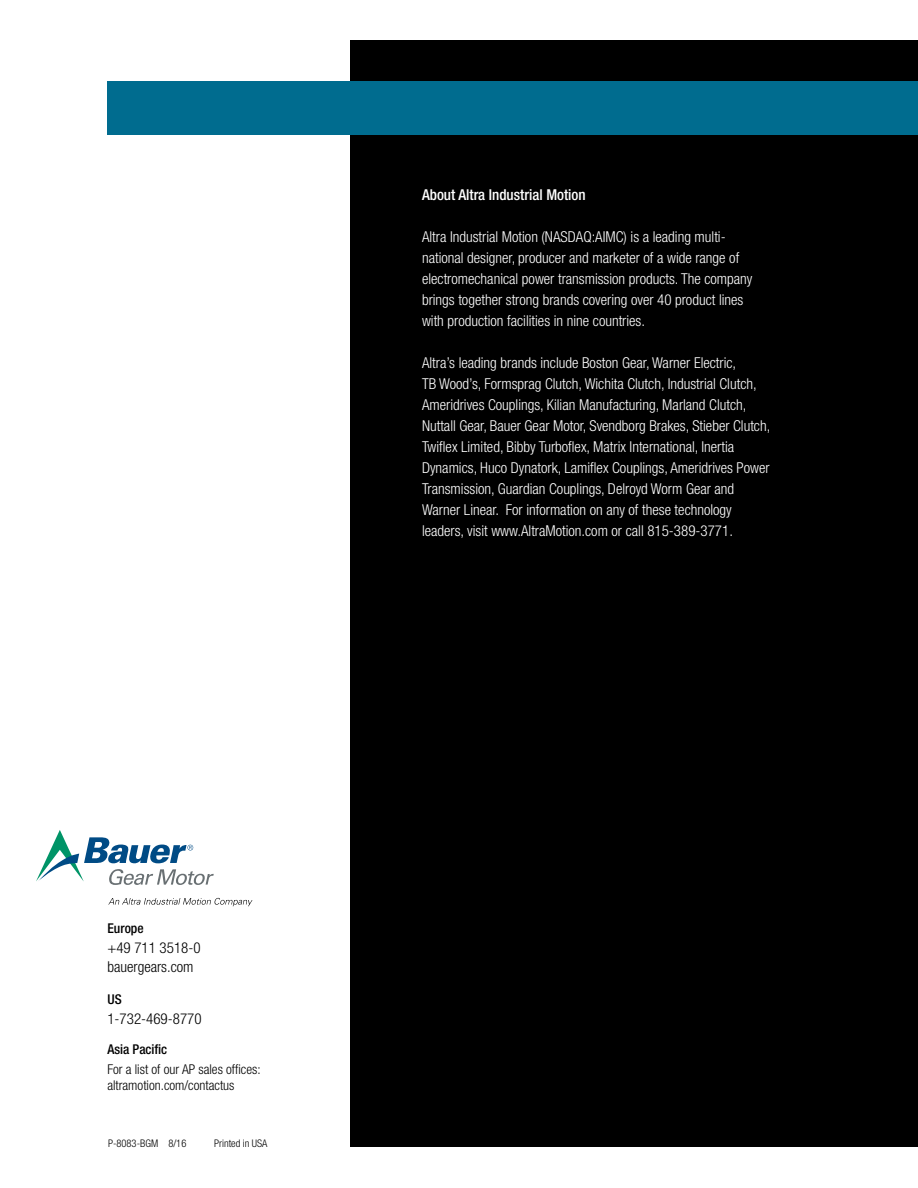
<style>
.page{position:relative;width:918px;height:1188px;background:#fff}
.page>*{position:absolute;margin:0;border:0;box-sizing:border-box;transform-origin:0 0}
.t1{font:300 condensed 15px/21px "Helvetica Neue LT Std";color:#fff}
.t2{font:300 condensed 15px/19.5px "Helvetica Neue LT Std";color:#000}
.t3{font:500 condensed 15px "Helvetica Neue LT Std";color:#fff}
.t4{font:300 condensed 13.5px/16.5px "Helvetica Neue LT Std";color:#000}
.t5{font:500 condensed 13.5px "Helvetica Neue LT Std";color:#000}
.t6{font:300 condensed 10.5px "Helvetica Neue LT Std";color:#000}
</style>
<div class="page">
<div style="left:351px;top:40px;width:567px;height:1108px;background:#000"></div>
<div style="left:107px;top:81px;width:811px;height:54px;background:#006c8f"></div>
<svg style="left:108px;top:898px;width:144px;height:8px"></svg>
<svg style="left:36px;top:830px;width:178px;height:55px"></svg>
<p class="t5" style="left:107px;top:921px;width:38px">Europe</p>
<p class="t2" style="left:107px;top:938px;width:95px">+49 711 3518-0 bauergears.com</p>
<p class="t5" style="left:107px;top:991px;width:16px">US</p>
<p class="t2" style="left:107px;top:1008px;width:96px">1-732-469-8770</p>
<p class="t5" style="left:107px;top:1041px;width:61px">Asia Pacific</p>
<p class="t4" style="left:107px;top:1061px;width:155px">For a list of our AP sales offices: altramotion.com/contactus</p>
<p class="t6" style="left:108px;top:1137px;width:80px">P-8083-BGM 8/16</p>
<p class="t6" style="left:214px;top:1137px;width:55px">Printed in USA</p>
<p class="t3" style="left:422px;top:186px;width:165px">About Altra Industrial Motion</p>
<p class="t1" style="left:422px;top:226px;width:305px">Altra Industrial Motion (NASDAQ:AIMC) is a leading multi-</p>
<p class="t1" style="left:422px;top:247px;width:332px">national designer, producer and marketer of a wide range of electromechanical power transmission products. The company brings together strong brands covering over 40 product lines with production facilities in nine countries.</p>
<p class="t1" style="left:422px;top:352px;width:316px">Altra’s leading brands include Boston Gear, Warner Electric,</p>
<p class="t1" style="left:422px;top:373px;width:350px">TB Wood’s, Formsprag Clutch, Wichita Clutch, Industrial Clutch, Ameridrives Couplings, Kilian Manufacturing, Marland Clutch, Nuttall Gear, Bauer Gear Motor, Svendborg Brakes, Stieber Clutch, Twiflex Limited, Bibby Turboflex, Matrix International, Inertia Dynamics, Huco Dynatork, Lamiflex Couplings, Ameridrives Power Transmission, Guardian Couplings, Delroyd Worm Gear and Warner Linear. For information on any of these technology leaders, visit www.AltraMotion.com or call 815-389-3771.</p>
</div>
